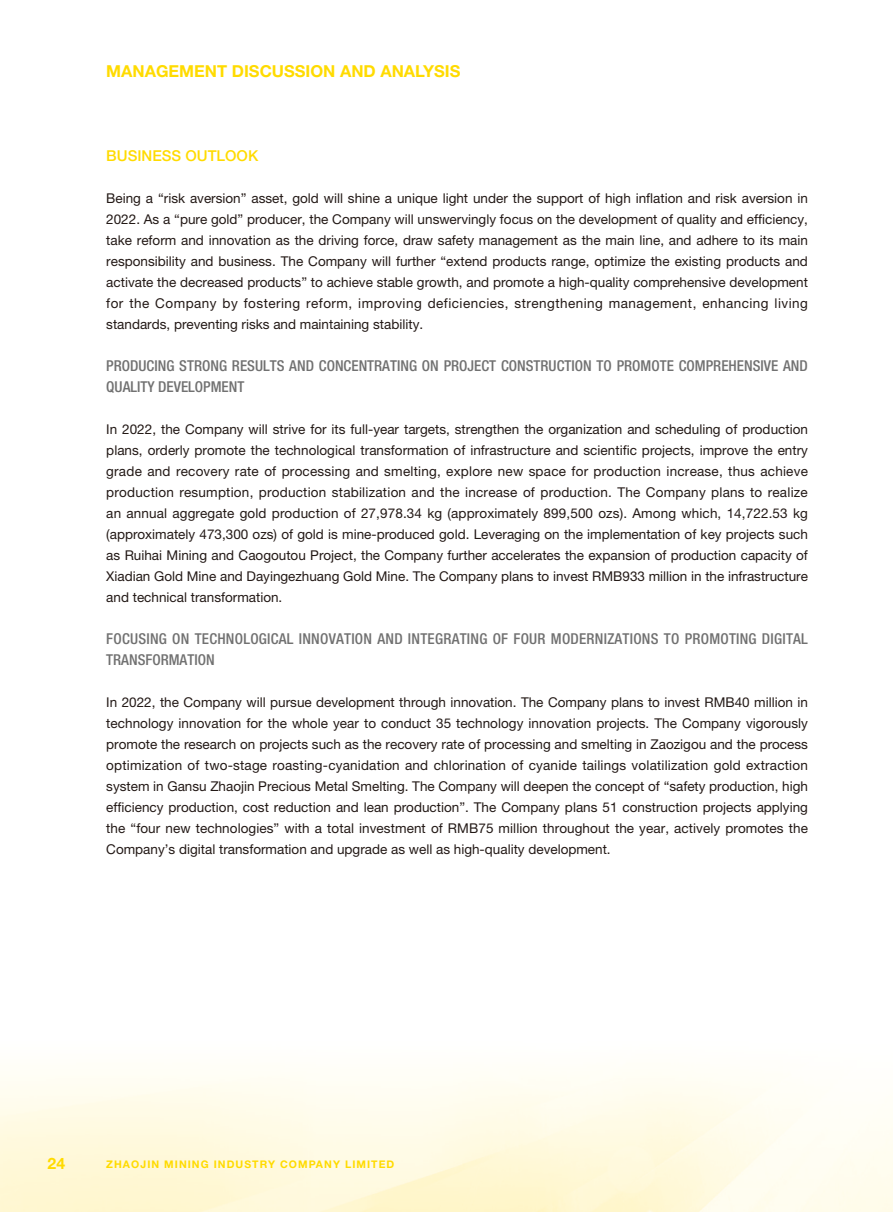
<style>
.page{position:relative;width:893px;height:1212px;background:#fff}
.page>*{position:absolute;margin:0;border:0;box-sizing:border-box;transform-origin:0 0}
.t1{font:700 16.5px "Helvetica Neue LT Std";color:#ffdb00}
.t2{font:700 15.75px "Helvetica Neue LT Std";color:#ffdb00}
.t3{font:500 condensed 15px/21px "Helvetica Neue LT Std";color:#717171}
.t4{font:500 15px "Helvetica Neue LT Std";color:#ffdb00}
.t5{font:13.5px/21px "Helvetica Neue LT Std";color:#231916;text-align:justify}
.t6{font:700 10.5px "Helvetica Neue LT Std";letter-spacing:.1em;color:#ffdb00}
</style>
<div class="page">
<p class="t1" style="left:106px;top:66px;width:356px">MANAGEMENT DISCUSSION AND ANALYSIS</p>
<p class="t4" style="left:106px;top:151px;width:153px">BUSINESS OUTLOOK</p>
<p class="t5" style="left:106px;top:190px;width:703px">Being a “risk aversion” asset, gold will shine a unique light under the support of high inflation and risk aversion in 2022. As a “pure gold” producer, the Company will unswervingly focus on the development of quality and efficiency, take reform and innovation as the driving force, draw safety management as the main line, and adhere to its main responsibility and business. The Company will further “extend products range, optimize the existing products and activate the decreased products” to achieve stable growth, and promote a high-quality comprehensive development for the Company by fostering reform, improving deficiencies, strengthening management, enhancing living standards, preventing risks and maintaining stability.</p>
<p class="t3" style="left:106px;top:357px;width:703px">PRODUCING STRONG RESULTS AND CONCENTRATING ON PROJECT CONSTRUCTION TO PROMOTE COMPREHENSIVE AND<br>QUALITY DEVELOPMENT</p>
<p class="t5" style="left:106px;top:421px;width:703px">In 2022, the Company will strive for its full-year targets, strengthen the organization and scheduling of production plans, orderly promote the technological transformation of infrastructure and scientific projects, improve the entry grade and recovery rate of processing and smelting, explore new space for production increase, thus achieve production resumption, production stabilization and the increase of production. The Company plans to realize an annual aggregate gold production of 27,978.34 kg (approximately 899,500 ozs). Among which, 14,722.53 kg (approximately 473,300 ozs) of gold is mine-produced gold. Leveraging on the implementation of key projects such as Ruihai Mining and Caogoutou Project, the Company further accelerates the expansion of production capacity of Xiadian Gold Mine and Dayingezhuang Gold Mine. The Company plans to invest RMB933 million in the infrastructure and technical transformation.</p>
<p class="t3" style="left:106px;top:630px;width:703px">FOCUSING ON TECHNOLOGICAL INNOVATION AND INTEGRATING OF FOUR MODERNIZATIONS TO PROMOTING DIGITAL<br>TRANSFORMATION</p>
<p class="t5" style="left:106px;top:694px;width:703px">In 2022, the Company will pursue development through innovation. The Company plans to invest RMB40 million in technology innovation for the whole year to conduct 35 technology innovation projects. The Company vigorously promote the research on projects such as the recovery rate of processing and smelting in Zaozigou and the process optimization of two-stage roasting-cyanidation and chlorination of cyanide tailings volatilization gold extraction system in Gansu Zhaojin Precious Metal Smelting. The Company will deepen the concept of “safety production, high efficiency production, cost reduction and lean production”. The Company plans 51 construction projects applying the “four new technologies” with a total investment of RMB75 million throughout the year, actively promotes the Company’s digital transformation and upgrade as well as high-quality development.</p>
<p class="t2" style="left:48px;top:1157px;width:19px">24</p>
<p class="t6" style="left:106px;top:1160px;width:289px">ZHAOJIN MINING INDUSTRY COMPANY LIMITED</p>
</div>
